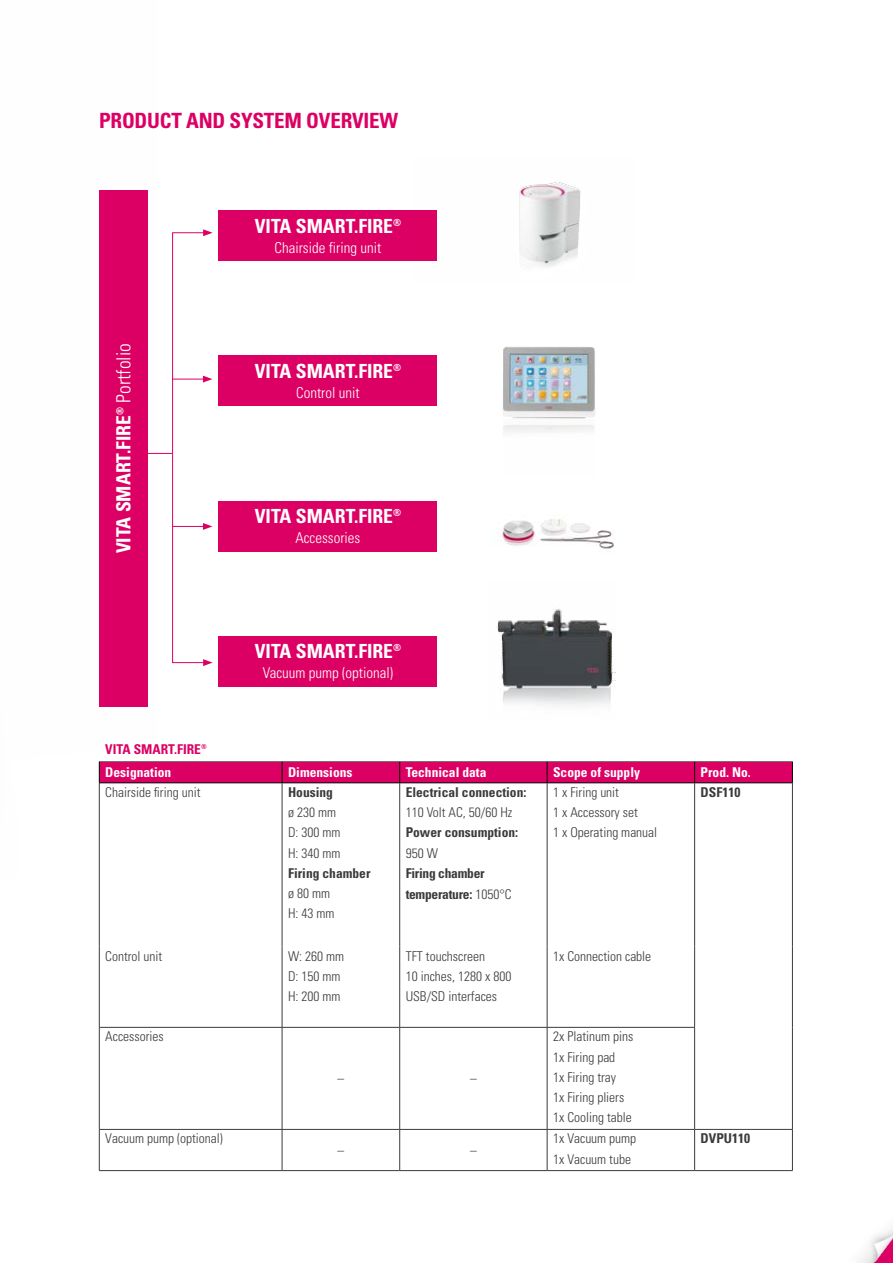
<style>
.page{position:relative;width:893px;height:1263px;background:#fff}
.page>*{position:absolute;margin:0;border:0;box-sizing:border-box;transform-origin:0 0}
.t1{font:700 condensed 21px "Univers LT Std";letter-spacing:-.01em;color:#dd0064}
.t2{font:700 condensed 19.5px "Univers LT Std";color:#fff}
.t3{font:300 condensed 15px "Univers LT Std";color:#fff}
.t4{font:300 condensed 13.5px/20.2px "Univers LT Std";color:#3b3b3a}
.t5{font:700 condensed 13.5px "Univers LT Std";color:#3b3b3a}
.t6{font:700 condensed 13.5px "Univers LT";color:#fff}
.t7{font:700 condensed 13.5px/21.6px "Univers LT Std";letter-spacing:-.02em;color:#3b3b3a}
.t8{font:700 condensed 13.5px "Univers LT Std";color:#dd0064}
.s1{font-weight:300}
</style>
<div class="page">
<img style="left:503px;top:346px;width:93px;height:88px">
<div style="left:172px;top:232px;width:34px;height:431px;border:1px solid #dd0064"></div>
<svg style="left:203px;top:229px;width:10px;height:7px"></svg>
<svg style="left:203px;top:659px;width:10px;height:7px"></svg>
<hr style="left:172px;top:526px;width:33px;height:1px;background:#dd0064">
<svg style="left:203px;top:523px;width:9px;height:7px"></svg>
<div style="left:99px;top:190px;width:49px;height:516px;background:#dd0064"></div>
<div style="left:219px;top:210px;width:218px;height:51px;background:#dd0064"></div>
<img style="left:497px;top:609px;width:119px;height:97px">
<img style="left:495px;top:519px;width:120px;height:33px">
<img style="left:519px;top:182px;width:62px;height:85px">
<div style="left:219px;top:636px;width:218px;height:50px;background:#dd0064"></div>
<div style="left:219px;top:501px;width:218px;height:50px;background:#dd0064"></div>
<div style="left:219px;top:355px;width:218px;height:51px;background:#dd0064"></div>
<hr style="left:172px;top:379px;width:33px;height:1px;background:#dd0064">
<svg style="left:203px;top:376px;width:9px;height:6px"></svg>
<svg style="left:148px;top:453px;width:24px;height:1px"></svg>
<img style="left:859px;top:1228px;width:34px;height:35px">
<svg style="left:99px;top:761px;width:694px;height:21px;background:#d60563"></svg>
<hr style="left:99px;top:783px;width:1px;height:163px;background:#3b3b3a">
<hr style="left:99px;top:946px;width:1px;height:81px;background:#3b3b3a">
<hr style="left:99px;top:1027px;width:1px;height:102px;background:#3b3b3a">
<hr style="left:99px;top:1129px;width:1px;height:41px;background:#3b3b3a">
<hr style="left:99px;top:782px;width:183px;height:1px;background:#000">
<hr style="left:282px;top:782px;width:118px;height:1px;background:#000">
<hr style="left:400px;top:782px;width:147px;height:1px;background:#000">
<hr style="left:547px;top:782px;width:148px;height:1px;background:#000">
<hr style="left:695px;top:782px;width:98px;height:1px;background:#000">
<hr style="left:282px;top:783px;width:1px;height:163px;background:#3b3b3a">
<hr style="left:399px;top:783px;width:1px;height:163px;background:#3b3b3a">
<hr style="left:547px;top:783px;width:1px;height:163px;background:#3b3b3a">
<hr style="left:694px;top:783px;width:1px;height:163px;background:#3b3b3a">
<hr style="left:792px;top:783px;width:1px;height:163px;background:#3b3b3a">
<hr style="left:282px;top:946px;width:1px;height:81px;background:#3b3b3a">
<hr style="left:399px;top:946px;width:1px;height:81px;background:#3b3b3a">
<hr style="left:547px;top:946px;width:1px;height:81px;background:#3b3b3a">
<hr style="left:694px;top:946px;width:1px;height:81px;background:#3b3b3a">
<hr style="left:792px;top:946px;width:1px;height:81px;background:#3b3b3a">
<hr style="left:282px;top:1027px;width:1px;height:102px;background:#3b3b3a">
<hr style="left:399px;top:1027px;width:1px;height:102px;background:#3b3b3a">
<hr style="left:547px;top:1027px;width:1px;height:102px;background:#3b3b3a">
<hr style="left:694px;top:1027px;width:1px;height:102px;background:#3b3b3a">
<hr style="left:792px;top:1027px;width:1px;height:102px;background:#3b3b3a">
<hr style="left:282px;top:1129px;width:1px;height:41px;background:#3b3b3a">
<hr style="left:399px;top:1129px;width:1px;height:41px;background:#3b3b3a">
<hr style="left:547px;top:1129px;width:1px;height:41px;background:#3b3b3a">
<hr style="left:694px;top:1129px;width:1px;height:41px;background:#3b3b3a">
<hr style="left:792px;top:1129px;width:1px;height:41px;background:#3b3b3a">
<hr style="left:99px;top:1027px;width:183px;height:1px;background:#3b3b3a">
<hr style="left:282px;top:1027px;width:118px;height:1px;background:#3b3b3a">
<hr style="left:400px;top:1027px;width:147px;height:1px;background:#3b3b3a">
<hr style="left:547px;top:1027px;width:148px;height:1px;background:#3b3b3a">
<hr style="left:99px;top:1129px;width:183px;height:1px;background:#3b3b3a">
<hr style="left:282px;top:1129px;width:118px;height:1px;background:#3b3b3a">
<hr style="left:400px;top:1129px;width:147px;height:1px;background:#3b3b3a">
<hr style="left:547px;top:1129px;width:148px;height:1px;background:#3b3b3a">
<hr style="left:695px;top:1129px;width:98px;height:1px;background:#3b3b3a">
<hr style="left:99px;top:1170px;width:183px;height:1px;background:#3b3b3a">
<hr style="left:282px;top:1170px;width:118px;height:1px;background:#3b3b3a">
<hr style="left:400px;top:1170px;width:147px;height:1px;background:#3b3b3a">
<hr style="left:547px;top:1170px;width:148px;height:1px;background:#3b3b3a">
<hr style="left:695px;top:1170px;width:98px;height:1px;background:#3b3b3a">
<h1 class="t1" style="left:99px;top:108px;width:301px">PRODUCT AND SYSTEM OVERVIEW</h1>
<h2 class="t2" style="left:255px;top:214px;width:148px">VITA SMART.FIRE<sup>®</sup></h2>
<h2 class="t2" style="left:112px;top:553px;width:212px;rotate:-90deg">VITA SMART.FIRE<sup>®</sup> <span class="s1">Portfolio</span></h2>
<p class="t3" style="left:275px;top:239px;width:108px">Chairside firing unit</p>
<h2 class="t2" style="left:255px;top:359px;width:148px">VITA SMART.FIRE<sup>®</sup></h2>
<p class="t3" style="left:296px;top:384px;width:65px">Control unit</p>
<h2 class="t2" style="left:255px;top:504px;width:148px">VITA SMART.FIRE<sup>®</sup></h2>
<p class="t3" style="left:295px;top:529px;width:66px">Accessories</p>
<h2 class="t2" style="left:255px;top:639px;width:148px">VITA SMART.FIRE<sup>®</sup></h2>
<p class="t3" style="left:263px;top:664px;width:132px">Vacuum pump (optional)</p>
<p class="t8" style="left:105px;top:741px;width:103px">VITA SMART.FIRE<sup>®</sup></p>
<p class="t6" style="left:105px;top:763px;width:68px">Designation</p>
<p class="t6" style="left:288px;top:763px;width:66px">Dimensions</p>
<p class="t6" style="left:406px;top:763px;width:82px">Technical data</p>
<p class="t6" style="left:553px;top:763px;width:88px">Scope of supply</p>
<p class="t6" style="left:701px;top:763px;width:52px">Prod. No.</p>
<p class="t4" style="left:105px;top:782px;width:97px">Chairside firing unit</p>
<p class="t5" style="left:288px;top:784px;width:46px">Housing</p>
<p class="t4" style="left:288px;top:802px;width:54px">ø 230 mm<br>D: 300 mm<br>H: 340 mm</p>
<p class="t5" style="left:288px;top:865px;width:84px">Firing chamber</p>
<p class="t4" style="left:288px;top:883px;width:48px">ø 80 mm<br>H: 43 mm</p>
<p class="t4" style="left:553px;top:782px;width:106px">1 x Firing unit<br>1 x Accessory set<br>1 x Operating manual</p>
<p class="t5" style="left:701px;top:784px;width:41px">DSF110</p>
<p class="t5" style="left:406px;top:784px;width:122px">Electrical connection:</p>
<p class="t4" style="left:406px;top:802px;width:108px">110 Volt AC, 50/60 Hz</p>
<p class="t5" style="left:406px;top:824px;width:114px">Power consumption:</p>
<p class="t4" style="left:406px;top:843px;width:34px">950 W</p>
<p class="t7" style="left:406px;top:862px;width:107px">Firing chamber temperature: <span class="s1">1050°C</span></p>
<p class="t4" style="left:105px;top:946px;width:58px">Control unit</p>
<p class="t4" style="left:288px;top:946px;width:58px">W: 260 mm<br>D: 150 mm<br>H: 200 mm</p>
<p class="t4" style="left:406px;top:946px;width:107px">TFT touchscreen<br>10 inches, 1280 x 800<br>USB/SD interfaces</p>
<p class="t4" style="left:553px;top:946px;width:100px">1x Connection cable</p>
<p class="t4" style="left:105px;top:1026px;width:60px">Accessories</p>
<p class="t4" style="left:338px;top:1068px;width:8px">–</p>
<p class="t4" style="left:470px;top:1068px;width:8px">–</p>
<p class="t4" style="left:553px;top:1026px;width:82px">2x Platinum pins<br>1x Firing pad<br>1x Firing tray<br>1x Firing pliers<br>1x Cooling table</p>
<p class="t4" style="left:105px;top:1128px;width:119px">Vacuum pump (optional)</p>
<p class="t4" style="left:338px;top:1140px;width:8px">–</p>
<p class="t4" style="left:470px;top:1140px;width:8px">–</p>
<p class="t4" style="left:553px;top:1128px;width:85px">1x Vacuum pump<br>1x Vacuum tube</p>
<p class="t5" style="left:701px;top:1130px;width:51px">DVPU110</p>
</div>
